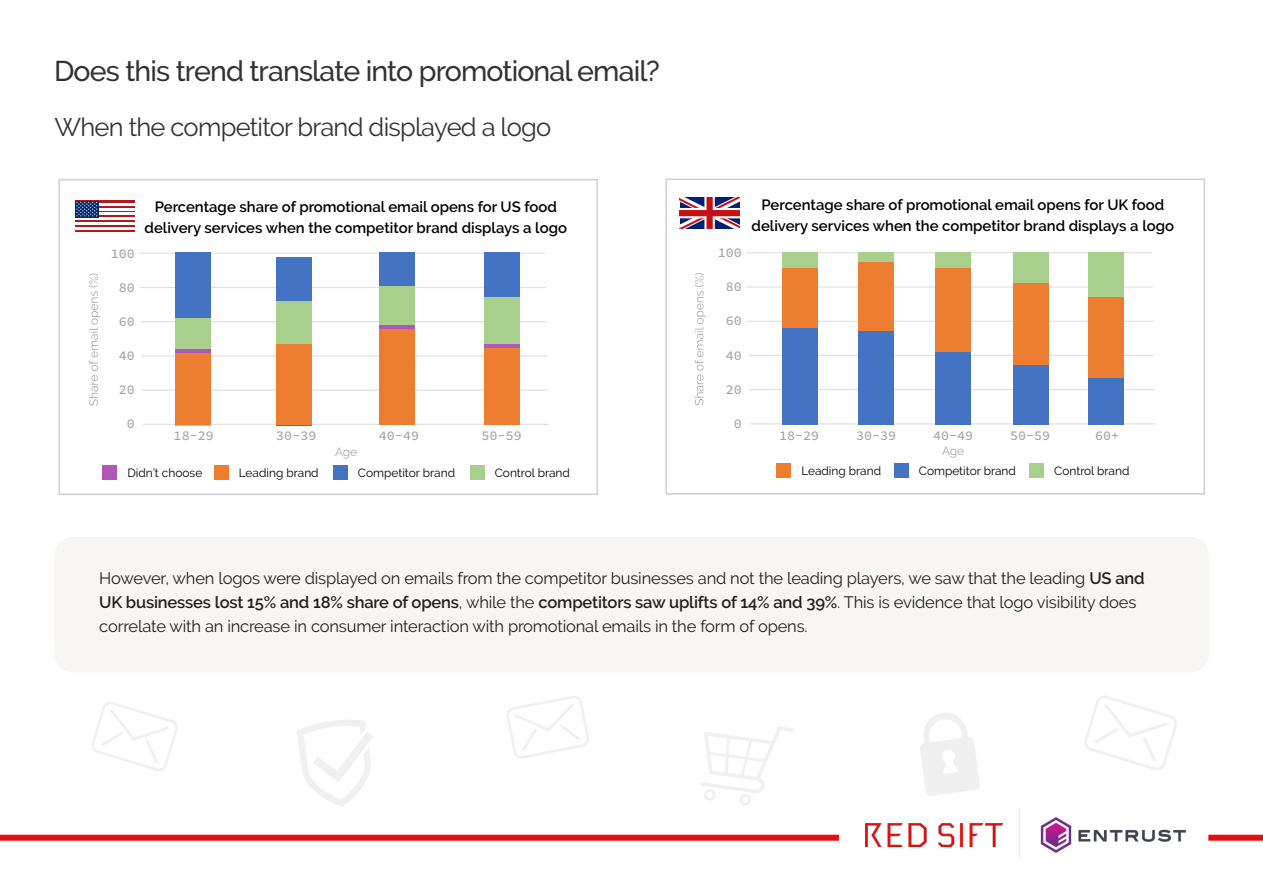
<style>
.page{position:relative;width:1263px;height:893px;background:#fff}
.page>*{position:absolute;margin:0;border:0;box-sizing:border-box;transform-origin:0 0}
.t1{font:500 28.5px "Raleway";letter-spacing:-.03em;color:#333}
.t2{font:25.5px "Raleway";letter-spacing:-.03em;color:#333}
.t3{font:16.5px/24px "Raleway";letter-spacing:-.01em;color:#231f20}
.t4{font:600 14.85px/20.9px "Raleway";color:#000;text-align:center}
.t5{font:13.35px "Source Code Variable";color:#a5a5a5}
.t6{font:11.85px/19.4px "Raleway";color:#000}
.t7{font:11.85px "Raleway";color:#a5a5a5}
.s1{color:#a5a5a5}
.s2{font-weight:600}
</style>
<div class="page">
<svg style="left:58px;top:179px;width:540px;height:316px"></svg>
<hr style="left:139px;top:253px;width:406px;height:1px;background:#e0e0e0">
<hr style="left:140px;top:287px;width:406px;height:1px;background:#e0e0e0">
<hr style="left:141px;top:321px;width:405px;height:1px;background:#e0e0e0">
<hr style="left:142px;top:355px;width:405px;height:1px;background:#e0e0e0">
<hr style="left:142px;top:390px;width:406px;height:1px;background:#e0e0e0">
<hr style="left:143px;top:424px;width:405px;height:1px;background:#e0e0e0">
<div style="left:175px;top:253px;width:36px;height:172px;background:#4473c4"></div>
<div style="left:175px;top:318px;width:36px;height:107px;background:#a8d08c"></div>
<svg style="left:175px;top:349px;width:36px;height:5px"></svg>
<div style="left:175px;top:354px;width:36px;height:71px;background:#ed7d31"></div>
<div style="left:276px;top:257px;width:36px;height:168px;background:#4473c4"></div>
<div style="left:276px;top:302px;width:36px;height:123px;background:#a8d08c"></div>
<div style="left:276px;top:345px;width:36px;height:80px;background:#ed7d31"></div>
<div style="left:379px;top:253px;width:36px;height:172px;background:#4473c4"></div>
<div style="left:379px;top:287px;width:36px;height:138px;background:#a8d08c"></div>
<svg style="left:379px;top:325px;width:36px;height:5px"></svg>
<div style="left:379px;top:330px;width:36px;height:95px;background:#ed7d31"></div>
<div style="left:484px;top:253px;width:36px;height:172px;background:#4473c4"></div>
<div style="left:484px;top:297px;width:36px;height:128px;background:#a8d08c"></div>
<div style="left:484px;top:345px;width:36px;height:80px;background:#b256b7"></div>
<div style="left:484px;top:348px;width:36px;height:77px;background:#ed7d31"></div>
<div style="left:333px;top:465px;width:15px;height:15px;background:#4473c4"></div>
<div style="left:102px;top:465px;width:15px;height:15px;background:#b256b7"></div>
<div style="left:470px;top:465px;width:14px;height:15px;background:#a8d08c"></div>
<div style="left:214px;top:465px;width:15px;height:15px;background:#ed7d31"></div>
<svg style="left:89px;top:273px;width:11px;height:133px"></svg>
<svg style="left:665px;top:178px;width:540px;height:317px"></svg>
<hr style="left:746px;top:252px;width:406px;height:1px;background:#e0e0e0">
<hr style="left:747px;top:286px;width:406px;height:2px;background:#e0e0e0">
<hr style="left:748px;top:321px;width:405px;height:1px;background:#e0e0e0">
<hr style="left:748px;top:355px;width:406px;height:1px;background:#e0e0e0">
<hr style="left:749px;top:389px;width:406px;height:1px;background:#e0e0e0">
<hr style="left:750px;top:423px;width:405px;height:1px;background:#e0e0e0">
<div style="left:782px;top:252px;width:36px;height:173px;background:#a8d08c"></div>
<div style="left:858px;top:252px;width:36px;height:173px;background:#a8d08c"></div>
<div style="left:935px;top:252px;width:36px;height:173px;background:#a8d08c"></div>
<div style="left:782px;top:268px;width:36px;height:157px;background:#ed7d31"></div>
<div style="left:782px;top:328px;width:36px;height:97px;background:#4473c4"></div>
<div style="left:858px;top:262px;width:36px;height:163px;background:#ed7d31"></div>
<div style="left:858px;top:331px;width:36px;height:94px;background:#4473c4"></div>
<div style="left:935px;top:268px;width:36px;height:157px;background:#ed7d31"></div>
<div style="left:935px;top:352px;width:36px;height:73px;background:#4473c4"></div>
<div style="left:1013px;top:252px;width:35px;height:173px;background:#a8d08c"></div>
<div style="left:1013px;top:283px;width:35px;height:142px;background:#ed7d31"></div>
<div style="left:1013px;top:365px;width:35px;height:60px;background:#4473c4"></div>
<div style="left:1088px;top:252px;width:36px;height:173px;background:#a8d08c"></div>
<div style="left:1088px;top:297px;width:36px;height:128px;background:#ed7d31"></div>
<div style="left:1088px;top:378px;width:36px;height:47px;background:#4473c4"></div>
<div style="left:776px;top:463px;width:15px;height:15px;background:#ed7d31"></div>
<div style="left:1029px;top:463px;width:15px;height:15px;background:#a8d08c"></div>
<div style="left:894px;top:463px;width:15px;height:15px;background:#4473c4"></div>
<svg style="left:694px;top:273px;width:12px;height:132px"></svg>
<img style="left:1040px;top:817px;width:146px;height:36px">
<hr style="left:1018px;top:808px;width:2px;height:50px;background:#eee">
<img style="left:866px;top:823px;width:136px;height:24px">
<div style="left:0;top:835px;width:839px;height:6px;background:#e11010"></div>
<div style="left:1208px;top:835px;width:55px;height:6px;background:#e11010"></div>
<div style="left:55px;top:537px;width:1154px;height:135px;background:#f7f6f5;border-radius:18px"></div>
<svg style="left:92px;top:702px;width:86px;height:69px"></svg>
<svg style="left:297px;top:720px;width:76px;height:86px"></svg>
<svg style="left:700px;top:727px;width:95px;height:78px"></svg>
<svg style="left:1084px;top:696px;width:93px;height:74px"></svg>
<svg style="left:507px;top:696px;width:82px;height:63px"></svg>
<svg style="left:920px;top:713px;width:60px;height:83px"></svg>
<hr style="left:75px;top:201px;width:59px;height:2px;background:#b01820">
<hr style="left:75px;top:229px;width:59px;height:3px;background:#b01820">
<hr style="left:75px;top:225px;width:59px;height:2px;background:#b01820">
<hr style="left:75px;top:220px;width:59px;height:2px;background:#b01820">
<hr style="left:75px;top:215px;width:59px;height:3px;background:#b01820">
<hr style="left:75px;top:210px;width:59px;height:3px;background:#b01820">
<hr style="left:75px;top:206px;width:59px;height:2px;background:#b01820">
<hr style="left:75px;top:227px;width:59px;height:2px;background:#fff">
<hr style="left:75px;top:222px;width:59px;height:3px;background:#fff">
<hr style="left:75px;top:218px;width:59px;height:2px;background:#fff">
<hr style="left:75px;top:213px;width:59px;height:2px;background:#fff">
<hr style="left:75px;top:208px;width:59px;height:2px;background:#fff">
<hr style="left:75px;top:203px;width:59px;height:3px;background:#fff">
<div style="left:75px;top:201px;width:24px;height:17px;background:#002a70"></div>
<svg style="left:76px;top:201px;width:22px;height:16px"></svg>
<svg style="left:680px;top:198px;width:59px;height:31px"></svg>
<p class="t1" style="left:54px;top:54px;width:607px">Does this trend translate into promotional email?</p>
<p class="t2" style="left:55px;top:112px;width:498px">When the competitor brand displayed a logo</p>
<p class="t6" style="left:212px;top:67px;width:81px">Leading brand</p>
<p class="t6" style="left:330px;top:67px;width:99px">Competitor brand</p>
<p class="t6" style="left:465px;top:67px;width:33px">Other</p>
<p class="t4" style="left:196px;top:193px;width:368px">Percentage share of promotional email opens for UK food delivery services when no one displays a logo</p>
<p class="t4" style="left:145px;top:196px;width:424px">Percentage share of promotional email opens for US food delivery services when the competitor brand displays a logo</p>
<p class="t4" style="left:751px;top:194px;width:424px">Percentage share of promotional email opens for UK food delivery services when the competitor brand displays a logo</p>
<p class="t5" style="left:111px;top:243px;width:26px">100</p>
<p class="t5" style="left:119px;top:278px;width:18px">80</p>
<p class="t5" style="left:119px;top:312px;width:18px">60</p>
<p class="t5" style="left:119px;top:346px;width:18px">40</p>
<p class="t5" style="left:119px;top:380px;width:18px">20</p>
<p class="t5" style="left:127px;top:414px;width:10px">0</p>
<p class="t5" style="left:718px;top:243px;width:26px">100</p>
<p class="t5" style="left:726px;top:277px;width:18px">80</p>
<p class="t5" style="left:726px;top:311px;width:18px">60</p>
<p class="t5" style="left:726px;top:345px;width:18px">40</p>
<p class="t5" style="left:726px;top:380px;width:18px">20</p>
<p class="t5" style="left:734px;top:414px;width:10px">0</p>
<p class="t5" style="left:377px;top:426px;width:42px">40-49</p>
<p class="t5" style="left:174px;top:426px;width:42px">18-29</p>
<p class="t5" style="left:276px;top:426px;width:42px">30- 9</p>
<p class="t5" style="left:379px;top:426px;width:42px">40-49</p>
<p class="t5" style="left:482px;top:426px;width:42px">50-59</p>
<p class="t6" style="left:127px;top:463px;width:76px">Didn’t choose</p>
<p class="t6" style="left:239px;top:463px;width:81px">Leading brand</p>
<p class="t6" style="left:358px;top:463px;width:99px">Competitor brand</p>
<p class="t6" style="left:495px;top:463px;width:77px">Control brand</p>
<p class="t7" style="left:335px;top:445px;width:24px">Age</p>
<p class="t6" style="left:245px;top:461px;width:81px">Leading brand</p>
<p class="t6" style="left:363px;top:461px;width:99px">Competitor brand</p>
<p class="t6" style="left:498px;top:461px;width:77px">Control brand</p>
<p class="t5" style="left:779px;top:426px;width:42px">18-29</p>
<p class="t5" style="left:856px;top:426px;width:42px">30-39</p>
<p class="t5" style="left:933px;top:426px;width:42px">40-49</p>
<p class="t5" style="left:1010px;top:426px;width:42px">50-59</p>
<p class="t5" style="left:1095px;top:426px;width:26px">60+</p>
<p class="t6" style="left:801px;top:461px;width:81px">Leading brand</p>
<p class="t6" style="left:919px;top:441px;width:99px;text-indent:23px"><span class="s1">Age<br></span>Competitor brand</p>
<p class="t6" style="left:1054px;top:461px;width:77px">Control brand</p>
<p class="t3" style="left:99px;top:566px;width:1047px">However, when logos were displayed on emails from the competitor businesses and not the leading players, we saw that the leading <span class="s2">US and<br>UK businesses lost 15% and 18% share of opens</span>, while the <span class="s2">competitors saw uplifts of 14% and 39%</span>. This is evidence that logo visibility does correlate with an increase in consumer interaction with promotional emails in the form of opens.</p>
<p class="t4" style="left:198px;top:623px;width:364px">Percentage share of purchase decisions for US food</p>
</div>
